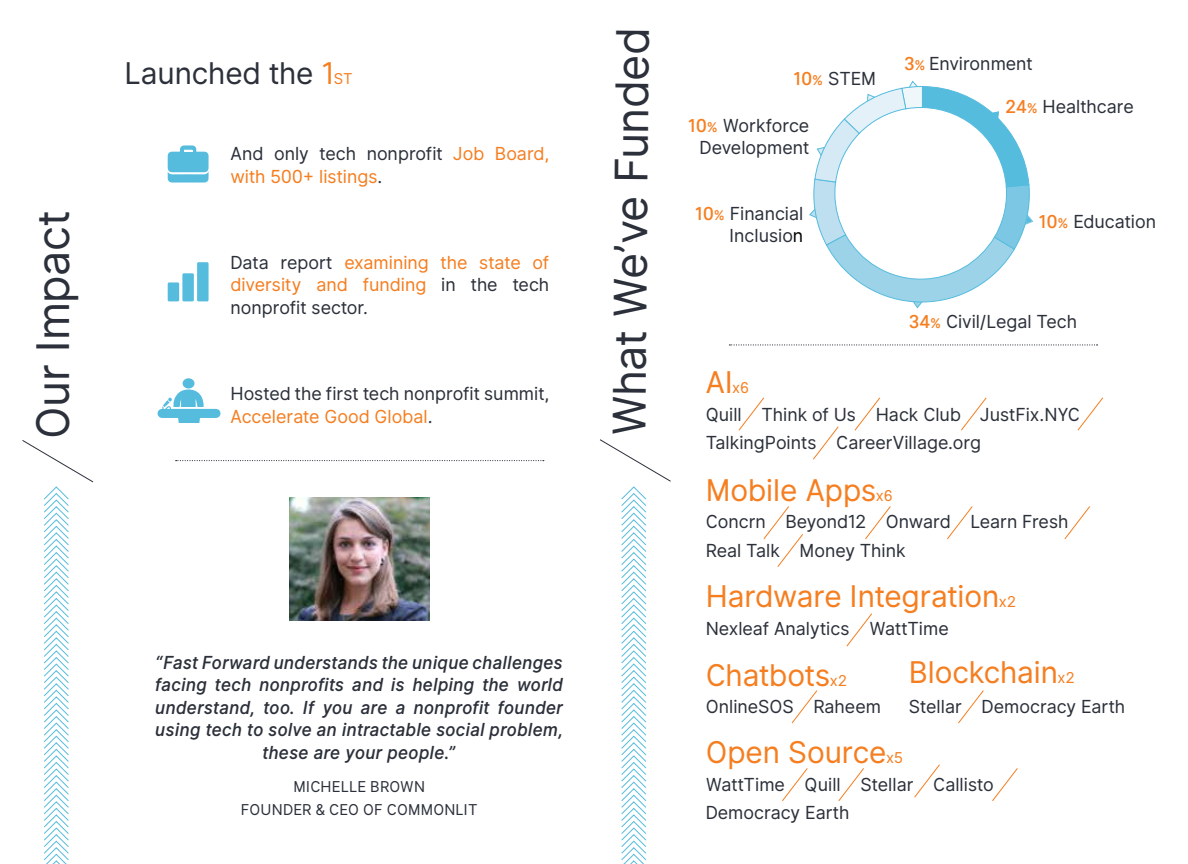
<style>
.page{position:relative;width:1188px;height:864px;background:#fff}
.page>*{position:absolute;margin:0;border:0;box-sizing:border-box;transform-origin:0 0}
.t1{font:45px "Inter UI";letter-spacing:-.005em;color:#2b303a}
.t2{font:30px "Inter UI";letter-spacing:-.005em;color:#f57e20}
.t3{font:30px "Inter UI";letter-spacing:-.005em;color:#2b303a}
.t4{font:18px/28.5px "Inter UI";color:#2b303a}
.t5{font:italic 500 18px/22.5px "Inter UI";color:#2b303a;text-align:center}
.t6{font:18px/22.5px "Inter UI";color:#f57e20}
.t7{font:15px/22.5px "Inter UI";letter-spacing:.01em;color:#2b303a;text-align:center}
.s1{color:#f57e20}
.s2{font-size:15px;color:#f57e20}
.s3{color:#2b303a}
.s4{font-weight:500;color:#f57e20}
.s5{font-weight:500;font-size:13.5px;color:#f57e20}
.s6{color:#000}
.s7{font-size:15px}
</style>
<div class="page">
<svg style="left:22px;top:440px;width:72px;height:424px"></svg>
<div style="left:183px;top:378px;width:12px;height:11px;background:#55bcde;border-radius:50%"></div>
<img style="left:289px;top:498px;width:140px;height:122px">
<svg style="left:176px;top:460px;width:368px;height:1px"></svg>
<svg style="left:729px;top:344px;width:369px;height:2px"></svg>
<svg style="left:738px;top:397px;width:26px;height:34px"></svg>
<svg style="left:865px;top:506px;width:26px;height:34px"></svg>
<svg style="left:947px;top:506px;width:26px;height:34px"></svg>
<svg style="left:763px;top:506px;width:40px;height:61px"></svg>
<svg style="left:846px;top:613px;width:26px;height:34px"></svg>
<svg style="left:792px;top:690px;width:25px;height:34px"></svg>
<svg style="left:958px;top:690px;width:26px;height:34px"></svg>
<svg style="left:782px;top:768px;width:26px;height:33px"></svg>
<svg style="left:838px;top:768px;width:26px;height:33px"></svg>
<svg style="left:992px;top:768px;width:26px;height:33px"></svg>
<svg style="left:914px;top:764px;width:26px;height:34px"></svg>
<svg style="left:1064px;top:506px;width:26px;height:34px"></svg>
<svg style="left:1077px;top:397px;width:26px;height:34px"></svg>
<svg style="left:854px;top:397px;width:26px;height:34px"></svg>
<svg style="left:813px;top:426px;width:26px;height:34px"></svg>
<svg style="left:961px;top:397px;width:26px;height:34px"></svg>
<svg style="left:600px;top:439px;width:71px;height:425px"></svg>
<svg style="left:809px;top:81px;width:224px;height:227px"></svg>
<div style="left:197px;top:262px;width:12px;height:39px;background:#55bcde"></div>
<div style="left:182px;top:273px;width:12px;height:28px;background:#55bcde"></div>
<div style="left:168px;top:282px;width:11px;height:19px;background:#55bcde"></div>
<svg style="left:168px;top:145px;width:41px;height:38px;background:#78cae4"></svg>
<svg style="left:157px;top:388px;width:64px;height:35px"></svg>
<h1 class="t1" style="left:21px;top:439px;width:230px;rotate:-90deg">Our Impact</h1>
<h2 class="t3" style="left:125px;top:52px;width:230px">Launched the <span class="s1">1</span><span class="s2">ST</span></h2>
<p class="t6" style="left:230px;top:143px;width:320px"><span class="s3">And only tech nonprofit</span> Job Board, with 500+ listings<span class="s3">.</span></p>
<p class="t6" style="left:230px;top:251px;width:320px;text-align:justify"><span class="s3">Data report</span> examining the state of diversity and funding <span class="s3">in the tech nonprofit sector.</span></p>
<p class="t4" style="left:230px;top:383px;width:320px;line-height:22.5px">Hosted the first tech nonprofit summit,<br><span class="s1">Accelerate Good Global</span>.</p>
<p class="t5" style="left:155px;top:651px;width:409px">“Fast Forward understands the unique challenges facing tech nonprofits and is helping the world understand, too. If you are a nonprofit founder using tech to solve an intractable social problem, these are your people.”</p>
<p class="t7" style="left:241px;top:776px;width:238px">MICHELLE BROWN<br>FOUNDER &amp; CEO OF COMMONLIT</p>
<h1 class="t1" style="left:596px;top:436px;width:410px;rotate:-89deg">What We’ve Funded</h1>
<p class="t4" style="left:794px;top:64px;width:84px"><span class="s4">10</span><span class="s5">%</span> STEM</p>
<p class="t4" style="left:688px;top:114px;width:123px;line-height:22.5px;text-align:right"><span class="s4">10</span><span class="s5">%</span> Workforce<br>Development</p>
<p class="t4" style="left:695px;top:202px;width:110px;line-height:22.5px;text-align:right"><span class="s4">10</span><span class="s5">%</span> Financial<br>Inclusio<span class="s6">n</span></p>
<h2 class="t2" style="left:706px;top:361px;width:45px">AI<span class="s7">x6</span></h2>
<p class="t4" style="left:904px;top:50px;width:130px"><span class="s4">3</span><span class="s5">%</span> Environment</p>
<p class="t4" style="left:1005px;top:93px;width:130px"><span class="s4">24</span><span class="s5">%</span> Healthcare</p>
<p class="t4" style="left:1039px;top:208px;width:119px"><span class="s4">10</span><span class="s5">%</span> Education</p>
<p class="t4" style="left:909px;top:307px;width:170px"><span class="s4">34</span><span class="s5">%</span> Civil/Legal Tech</p>
<p class="t4" style="left:706px;top:400px;width:376px">Quill Think of Us Hack Club JustFix.NYC<br>TalkingPoints CareerVillage.org</p>
<h2 class="t2" style="left:706px;top:469px;width:189px">Mobile Apps<span class="s7">x6</span></h2>
<p class="t4" style="left:706px;top:508px;width:364px">Concrn Beyond12 Onward Learn Fresh<br>Real Talk Money Think</p>
<h2 class="t2" style="left:706px;top:575px;width:312px">Hardware Integration<span class="s7">x2</span></h2>
<p class="t4" style="left:706px;top:615px;width:245px">Nexleaf Analytics WattTime</p>
<h2 class="t2" style="left:706px;top:654px;width:143px">Chatbots<span class="s7">x2</span></h2>
<h2 class="t2" style="left:909px;top:651px;width:168px">Blockchain<span class="s7">x2</span></h2>
<p class="t4" style="left:706px;top:693px;width:177px">OnlineSOS Raheem</p>
<p class="t4" style="left:909px;top:693px;width:218px">Stellar Democracy Earth</p>
<h2 class="t2" style="left:706px;top:731px;width:199px">Open Source<span class="s7">x5</span></h2>
<p class="t4" style="left:706px;top:770px;width:290px">WattTime Quill Stellar Callisto<br>Democracy Earth</p>
</div>
